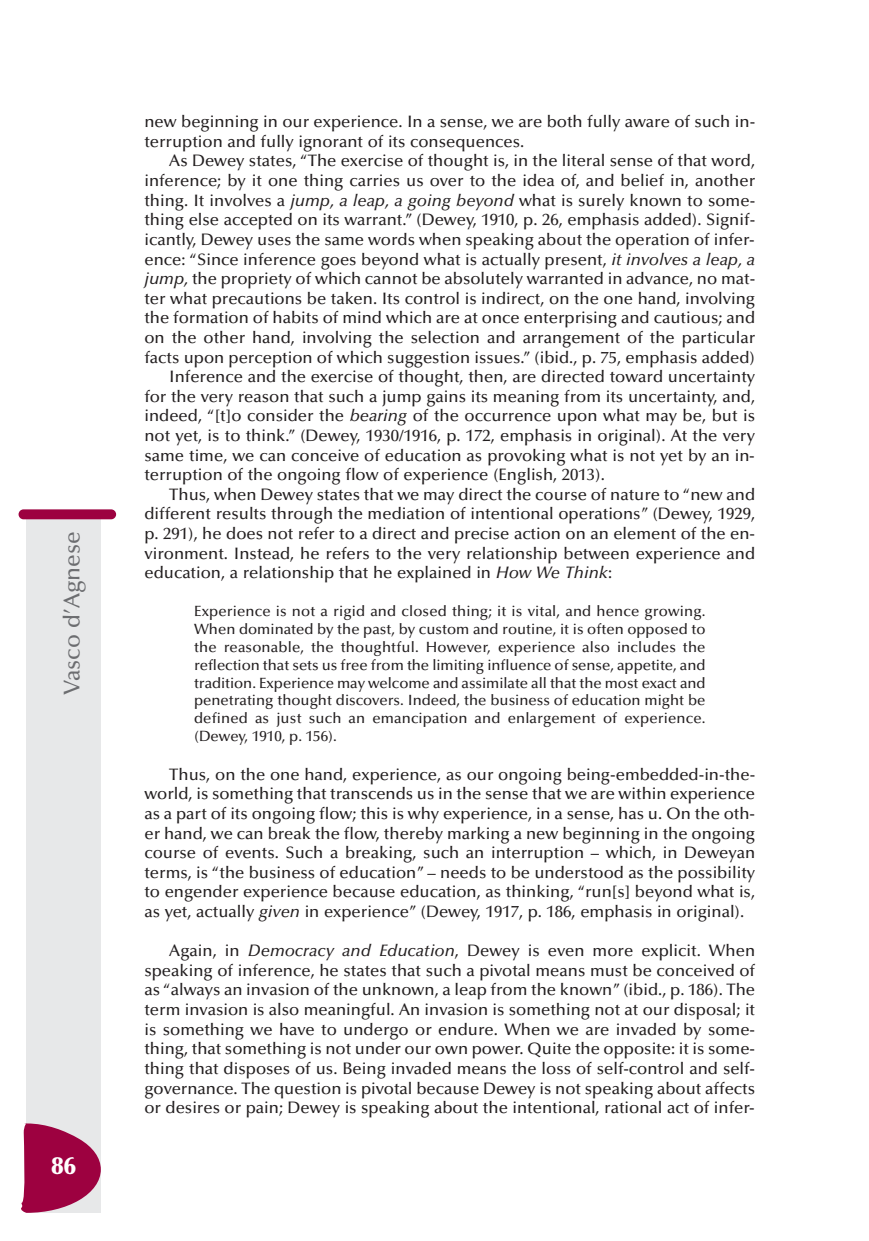
<style>
.page{position:relative;width:869px;height:1241px;background:#fff}
.page>*{position:absolute;margin:0;border:0;box-sizing:border-box;transform-origin:0 0}
.t1{font:900 24.5px "Optima";color:#fff}
.t2{font:500 22.75px "Optima";color:#6c6d70}
.t3{font:500 16.62px/19.6px "Optima";color:#231f20;text-align:justify}
.t4{font:500 14.88px/17.8px "Optima";letter-spacing:.01em;color:#231f20;text-align:justify}
.s1{font-style:italic}
</style>
<div class="page">
<div style="left:27px;top:517px;width:74px;height:695px;background:#e7e8e9"></div>
<div style="left:19px;top:509px;width:97px;height:10px;background:#9d0140;border-radius:5px"></div>
<svg style="left:21px;top:1122px;width:80px;height:90px"></svg>
<h2 class="t2" style="left:63px;top:694px;width:165px;rotate:-90deg">Vasco d’Agnese</h2>
<h1 class="t1" style="left:52px;top:1155px;width:26px">86</h1>
<p class="t3" style="left:144px;top:113px;width:612px">new beginning in our experience. In a sense, we are both fully aware of such in&shy;terruption and fully ignorant of its consequences.</p>
<p class="t3" style="left:169px;top:153px;width:587px">As Dewey states, “The exercise of thought is, in the literal sense of that word,</p>
<p class="t3" style="left:144px;top:172px;width:612px">inference; by it one thing carries us over to the idea of, and belief in, another</p>
<p class="t3" style="left:144px;top:192px;width:612px">thing. It involves a <span class="s1">jump, a leap, a going beyond</span> what is surely known to some-</p>
<p class="t3" style="left:144px;top:211px;width:612px">thing else accepted on its warrant.” (Dewey, 1910, p. 26, emphasis added). Signif-</p>
<p class="t3" style="left:144px;top:231px;width:611px">icantly, Dewey uses the same words when speaking about the operation of infer-</p>
<p class="t3" style="left:144px;top:251px;width:612px">ence: “Since inference goes beyond what is actually present, <span class="s1">it involves a leap, a</span></p>
<p class="t3" style="left:144px;top:270px;width:612px"><span class="s1">jump,</span> the propriety of which cannot be absolutely warranted in advance, no mat-</p>
<p class="t3" style="left:144px;top:290px;width:612px">ter what precautions be taken. Its control is indirect, on the one hand, involving</p>
<p class="t3" style="left:144px;top:309px;width:612px">the formation of habits of mind which are at once enterprising and cautious; and</p>
<p class="t3" style="left:144px;top:329px;width:612px">on the other hand, involving the selection and arrangement of the particular</p>
<p class="t3" style="left:144px;top:349px;width:612px">facts upon perception of which suggestion issues.” (ibid., p. 75, emphasis added)</p>
<p class="t3" style="left:169px;top:368px;width:587px">Inference and the exercise of thought, then, are directed toward uncertainty</p>
<p class="t3" style="left:144px;top:388px;width:612px">for the very reason that such a jump gains its meaning from its uncertainty, and,</p>
<p class="t3" style="left:144px;top:407px;width:612px">indeed, “[t]o consider the <span class="s1">bearing</span> of the occurrence upon what may be, but is</p>
<p class="t3" style="left:144px;top:427px;width:612px">not yet, is to think.” (Dewey, 1930/1916, p. 172, emphasis in original). At the very</p>
<p class="t3" style="left:144px;top:447px;width:611px">same time, we can conceive of education as provoking what is not yet by an in-</p>
<p class="t3" style="left:144px;top:466px;width:462px">terruption of the ongoing flow of experience (English, 2013).</p>
<p class="t3" style="left:169px;top:486px;width:587px">Thus, when Dewey states that we may direct the course of nature to“new and</p>
<p class="t3" style="left:144px;top:505px;width:612px">different results through the mediation of intentional operations” (Dewey, 1929,</p>
<p class="t3" style="left:144px;top:525px;width:612px">p. 291), he does not refer to a direct and precise action on an element of the en-</p>
<p class="t3" style="left:144px;top:545px;width:612px">vironment. Instead, he refers to the very relationship between experience and</p>
<p class="t3" style="left:144px;top:564px;width:469px">education, a relationship that he explained in <span class="s1">How We Think</span>:</p>
<p class="t4" style="left:194px;top:603px;width:512px">Experience is not a rigid and closed thing; it is vital, and hence growing.<br>When dominated by the past, by custom and routine, it is often opposed to the reasonable, the thoughtful. However, experience also includes the reflection that sets us free from the limiting influence of sense, appetite, and tradition. Experience may welcome and assimilate all that the most exact and penetrating thought discovers. Indeed, the business of education might be defined as just such an emancipation and enlargement of experience. (Dewey, 1910, p. 156).</p>
<p class="t3" style="left:144px;top:765px;width:612px;text-indent:25px">Thus, on the one hand, experience, as our ongoing being-embedded-in-the&shy;world, is something that transcends us in the sense that we are within experience as a part of its ongoing flow; this is why experience, in a sense, has u. On the oth&shy;er hand, we can break the flow, thereby marking a new beginning in the ongoing course of events. Such a breaking, such an interruption – which, in Deweyan terms, is “the business of education” – needs to be understood as the possibility to engender experience because education, as thinking, “run[s] beyond what is, as yet, actually <span class="s1">given</span> in experience” (Dewey, 1917, p. 186, emphasis in original).</p>
<p class="t3" style="left:144px;top:942px;width:612px;text-indent:25px">Again, in <span class="s1">Democracy and Education</span>, Dewey is even more explicit. When speaking of inference, he states that such a pivotal means must be conceived of as “always an invasion of the unknown, a leap from the known” (ibid., p. 186). The term invasion is also meaningful. An invasion is something not at our disposal; it is something we have to undergo or endure. When we are invaded by some&shy;thing, that something is not under our own power. Quite the opposite: it is some&shy;thing that disposes of us. Being invaded means the loss of self-control and self&shy;governance. The question is pivotal because Dewey is not speaking about affects or desires or pain; Dewey is speaking about the intentional, rational act of infer-</p>
</div>
